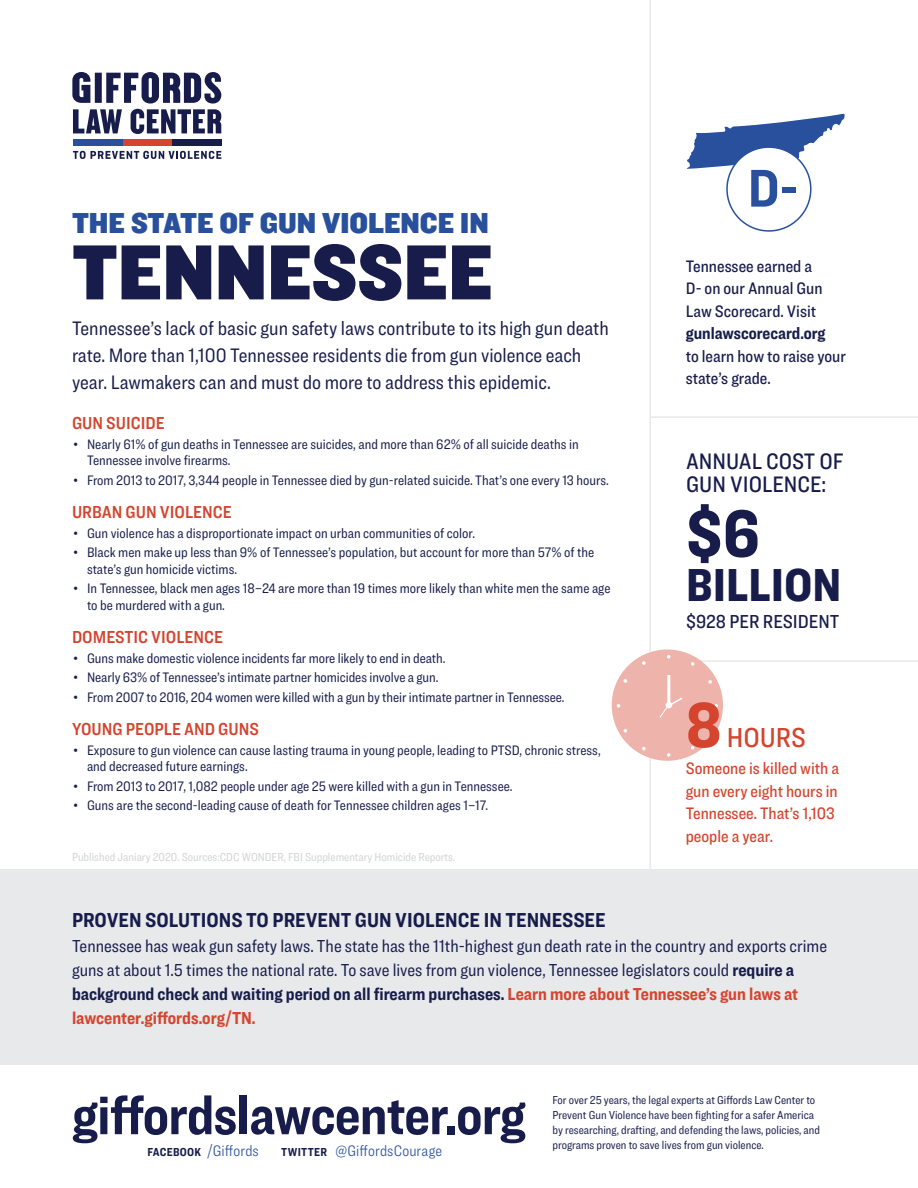
<style>
.page{position:relative;width:918px;height:1188px;background:#fff}
.page>*{position:absolute;margin:0;border:0;box-sizing:border-box;transform-origin:0 0}
.State_Name_Header{font:81px "Knockout 71 Full Middlewt";color:#171c4b}
.t1{font:900 69px "Ringside Condensed";color:#171c4b}
.t2{font:900 66px "Ringside Condensed";color:#d5442f}
.t3{font:700 56.1px "Ringside Condensed";letter-spacing:-.01em;color:#171c4b}
.t4{font:700 55.2px "Ringside Condensed";color:#28509c}
.t5{font:900 48px "Ringside Condensed";color:#171c4b}
.State_of_Gun_Violenc{font:30px "Knockout 71 Full Middlewt";color:#28509c}
.t6{font:500 28.5px "Ringside Condensed";color:#d5442f}
.t7{font:500 23.25px/23.7px "Ringside Condensed";color:#171c4b}
.Solutions_Header{font:700 21px "Ringside Condensed";color:#171c4b}
.Intro_Paragraph{font:20.25px/27px "Ringside Condensed";color:#171c4b}
.t8{font:500 19.5px "Ringside Condensed";color:#171c4b}
.Solutions_Paragraph{font:18px/24px "Ringside Condensed";color:#171c4b}
.Subheaders{font:18px "Ringside Condensed Semi";color:#d5442f}
.Intro_Paragraph-2{font:500 17.25px/22.5px "Ringside Condensed";color:#171c4b}
.t9{font:500 17.25px/22.5px "Ringside Condensed";color:#d5442f}
.t10{font:300 15.75px "Ringside Condensed";color:#28509c}
.t11{font:14.25px/16.5px "Ringside Condensed";color:#171c4b}
.t12{font:12px/15px "Ringside Condensed";color:#171c4b}
.Source_Line{font:12px "Ringside Condensed";color:#d1d3d4}
.s1{font-weight:700}
.s2{font-weight:700;color:#d5442f}
.s3{font-weight:700;font-size:12px;color:#171c4b}
</style>
<div class="page">
<hr style="left:650px;top:0;width:1px;height:1033px;background:#e8e9ea">
<hr style="left:651px;top:660px;width:267px;height:2px;background:#e8e9ea">
<hr style="left:650px;top:416px;width:268px;height:2px;background:#e8e9ea">
<svg style="left:73px;top:151px;width:148px;height:8px"></svg>
<div style="left:122px;top:139px;width:50px;height:7px;background:#d5442f"></div>
<div style="left:172px;top:139px;width:49px;height:7px;background:#171c4b"></div>
<div style="left:73px;top:139px;width:49px;height:7px;background:#28509c"></div>
<svg style="left:72px;top:72px;width:149px;height:62px"></svg>
<div style="left:0;top:869px;width:918px;height:196px;background:#e8e9ea"></div>
<div style="left:612px;top:650px;width:111px;height:111px;background:#eeb4ac;border-radius:50%"></div>
<svg style="left:667px;top:655px;width:4px;height:4px"></svg>
<svg style="left:691px;top:662px;width:3px;height:4px"></svg>
<svg style="left:708px;top:680px;width:4px;height:4px"></svg>
<svg style="left:714px;top:704px;width:4px;height:4px"></svg>
<svg style="left:642px;top:661px;width:4px;height:4px"></svg>
<svg style="left:624px;top:679px;width:3px;height:4px"></svg>
<svg style="left:617px;top:704px;width:3px;height:4px"></svg>
<svg style="left:624px;top:729px;width:3px;height:4px"></svg>
<svg style="left:642px;top:747px;width:4px;height:3px"></svg>
<svg style="left:667px;top:753px;width:4px;height:4px"></svg>
<svg style="left:708px;top:728px;width:4px;height:4px"></svg>
<hr style="left:667px;top:675px;width:3px;height:31px;background:#fff">
<svg style="left:659px;top:696px;width:23px;height:22px"></svg>
<svg style="left:686px;top:113px;width:159px;height:58px"></svg>
<div style="left:727px;top:147px;width:84px;height:84px;background:#fff;border-radius:50%"></div>
<div style="left:726px;top:146px;width:86px;height:86px;border:2px solid #28509c;border-radius:50%"></div>
<p class="State_of_Gun_Violenc" style="left:72px;top:203px;width:418px">THE STATE OF GUN VIOLENCE IN</p>
<p class="State_Name_Header" style="left:72px;top:218px;width:423px">TENNESSEE</p>
<p class="Intro_Paragraph" style="left:72px;top:315px;width:538px">Tennessee’s lack of basic gun safety laws contribute to its high gun death rate. More than 1,100 Tennessee residents die from gun violence each year. Lawmakers can and must do more to address this epidemic.</p>
<p class="Subheaders" style="left:72px;top:410px;width:94px">GUN SUICIDE</p>
<p class="t11" style="left:87px;top:435px;width:493px;text-indent:-14px">• Nearly 61% of gun deaths in Tennessee are suicides, and more than 62% of all suicide deaths in<br>Tennessee involve firearms.</p>
<p class="t11" style="left:74px;top:471px;width:537px">• From 2013 to 2017, 3,344 people in Tennessee died by gun-related suicide. That’s one every 13 hours.</p>
<p class="Subheaders" style="left:72px;top:499px;width:161px">URBAN GUN VIOLENCE</p>
<p class="t11" style="left:74px;top:524px;width:403px">• Gun violence has a disproportionate impact on urban communities of color.</p>
<p class="t11" style="left:87px;top:544px;width:509px;text-indent:-14px">• Black men make up less than 9% of Tennessee’s population, but account for more than 57% of the state’s gun homicide victims.</p>
<p class="t11" style="left:87px;top:580px;width:525px;text-indent:-14px">• In Tennessee, black men ages 18–24 are more than 19 times more likely than white men the same age to be murdered with a gun.</p>
<p class="Subheaders" style="left:72px;top:625px;width:153px">DOMESTIC VIOLENCE</p>
<p class="t11" style="left:74px;top:649px;width:373px">• Guns make domestic violence incidents far more likely to end in death.</p>
<p class="t11" style="left:74px;top:669px;width:366px">• Nearly 63% of Tennessee’s intimate partner homicides involve a gun.</p>
<p class="t11" style="left:74px;top:688px;width:493px">• From 2007 to 2016, 204 women were killed with a gun by their intimate partner in Tennessee.</p>
<p class="Subheaders" style="left:72px;top:717px;width:188px">YOUNG PEOPLE AND GUNS</p>
<p class="t11" style="left:87px;top:742px;width:515px;text-indent:-14px">• Exposure to gun violence can cause lasting trauma in young people, leading to PTSD, chronic stress, and decreased future earnings.</p>
<p class="t11" style="left:74px;top:778px;width:441px">• From 2013 to 2017, 1,082 people under age 25 were killed with a gun in Tennessee.</p>
<p class="t11" style="left:74px;top:797px;width:416px">• Guns are the second-leading cause of death for Tennessee children ages 1–17.</p>
<p class="Source_Line" style="left:72px;top:849px;width:385px">Published Janiary 2020. Sources:CDC WONDER, FBI Supplementary Homicide Reports.</p>
<p class="t4" style="left:748px;top:149px;width:53px">D-</p>
<p class="Intro_Paragraph-2" style="left:686px;top:255px;width:162px">Tennessee earned a<br>D- on our Annual Gun<br>Law Scorecard. Visit <span class="s1">gunlawscorecard.org<br></span>to learn how to raise your state’s grade.</p>
<p class="t7" style="left:686px;top:449px;width:159px">ANNUAL COST OF<br>GUN VIOLENCE:</p>
<p class="t1" style="left:686px;top:484px;width:76px">$6</p>
<p class="t5" style="left:686px;top:551px;width:157px">BILLION</p>
<p class="t8" style="left:686px;top:608px;width:155px">$928 PER RESIDENT</p>
<p class="t2" style="left:686px;top:677px;width:37px">8</p>
<p class="t6" style="left:727px;top:718px;width:81px">HOURS</p>
<p class="t9" style="left:686px;top:757px;width:155px">Someone is killed with a gun every eight hours in<br>Tennessee. That’s 1,103 people a year.</p>
<p class="Solutions_Header" style="left:72px;top:905px;width:535px">PROVEN SOLUTIONS TO PREVENT GUN VIOLENCE IN TENNESSEE</p>
<p class="Solutions_Paragraph" style="left:72px;top:934px;width:757px">Tennessee has weak gun safety laws. The state has the 11th-highest gun death rate in the country and exports crime guns at about 1.5 times the national rate. To save lives from gun violence, Tennessee legislators could <span class="s1">require a background check and waiting period on all firearm purchases.</span> <span class="s2">Learn more about Tennessee’s gun laws at lawcenter.giffords.org/TN.</span></p>
<h3 class="t3" style="left:72px;top:1076px;width:455px">giffordslawcenter.org</h3>
<p class="t10" style="left:148px;top:1141px;width:113px"><span class="s3">FACEBOOK</span> /Giffords</p>
<p class="t10" style="left:281px;top:1141px;width:162px"><span class="s3">TWITTER</span> @GiffordsCourage</p>
<p class="t12" style="left:553px;top:1092px;width:269px">For over 25 years, the legal experts at Giffords Law Center to Prevent Gun Violence have been fighting for a safer America by researching, drafting, and defending the laws, policies, and programs proven to save lives from gun violence.</p>
</div>
